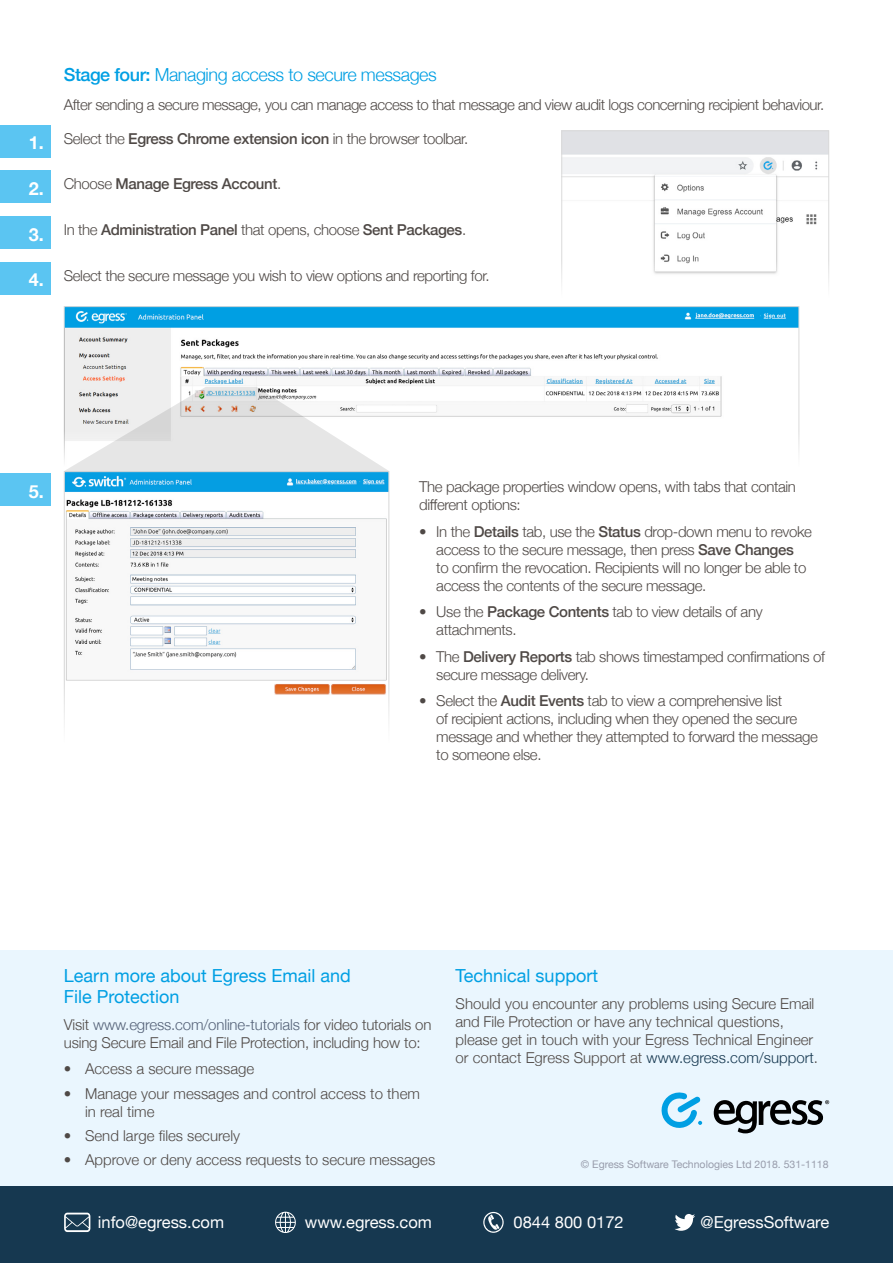
<style>
.page{position:relative;width:893px;height:1263px;background:#fff}
.page>*{position:absolute;margin:0;border:0;box-sizing:border-box;transform-origin:0 0}
.t1{font:18px/21px "Helvetica Neue";color:#009fe3}
.t2{font:300 18px "Helvetica Neue";letter-spacing:-.025em;color:#009fe3}
.t3{font:700 18px "Helvetica Neue";color:#fff}
.t4{font:16.5px "Helvetica Neue";color:#fff}
.t5{font:300 15px/18px "Helvetica Neue";letter-spacing:-.025em;color:#4f4946}
.t6{font:300 15px/18px "Helvetica Neue";color:#4f4946}
.t7{font:500 15px "Helvetica Neue";letter-spacing:-.025em;color:#4f4946}
.t8{font:10.5px "Helvetica Neue";color:#989cab}
.s1{font-weight:500}
.s2{font-weight:300}
.s3{color:#546177}
.s4{color:#163850}
</style>
<div class="page">
<img style="left:563px;top:132px;width:264px;height:142px">
<div style="left:561px;top:130px;width:268px;height:170px;border:1px solid #dadada"></div>
<img style="left:66px;top:308px;width:731px;height:109px">
<div style="left:64px;top:306px;width:735px;height:164px;border:1px solid #dadada"></div>
<div style="left:0;top:125px;width:51px;height:32px;background:#5bc5f2"></div>
<div style="left:0;top:170px;width:51px;height:33px;background:#5bc5f2"></div>
<div style="left:0;top:216px;width:51px;height:33px;background:#5bc5f2"></div>
<div style="left:0;top:262px;width:51px;height:32px;background:#5bc5f2"></div>
<div style="left:0;top:473px;width:51px;height:33px;background:#5bc5f2"></div>
<div style="left:0;top:950px;width:893px;height:250px;background:#eaf6fe"></div>
<div style="left:0;top:1186px;width:893px;height:77px;background:#163850"></div>
<svg style="left:64px;top:1213px;width:26px;height:19px"></svg>
<svg style="left:275px;top:1211px;width:21px;height:22px"></svg>
<svg style="left:483px;top:1212px;width:21px;height:21px"></svg>
<svg style="left:675px;top:1214px;width:20px;height:17px"></svg>
<svg style="left:714px;top:1100px;width:115px;height:33px"></svg>
<svg style="left:662px;top:1092px;width:40px;height:36px"></svg>
<img style="left:66px;top:473px;width:321px;height:222px">
<div style="left:64px;top:471px;width:325px;height:277px;border:1px solid #dadada"></div>
<svg style="left:64px;top:387px;width:325px;height:84px"></svg>
<p class="t3" style="left:29px;top:129px;width:17px">1.</p>
<p class="t3" style="left:29px;top:174px;width:17px">2.</p>
<p class="t3" style="left:29px;top:220px;width:17px">3.</p>
<p class="t3" style="left:29px;top:266px;width:17px">4.</p>
<p class="t2" style="left:64px;top:60px;width:374px"><span class="s1">Stage four:</span> Managing access to secure messages</p>
<p class="t5" style="left:64px;top:94px;width:762px">After sending a secure message, you can manage access to that message and view audit logs concerning recipient behaviour.</p>
<p class="t5" style="left:64px;top:128px;width:406px">Select the <span class="s1">Egress Chrome extension icon</span> in the browser toolbar.</p>
<p class="t7" style="left:64px;top:172px;width:219px"><span class="s2">Choose</span> Manage Egress Account<span class="s2">.</span></p>
<p class="t7" style="left:64px;top:218px;width:404px"><span class="s2">In the</span> Administration Panel <span class="s2">that opens, choose</span> Sent Packages<span class="s2">.</span></p>
<p class="t5" style="left:64px;top:265px;width:427px">Select the secure message you wish to view options and reporting for.</p>
<p class="t3" style="left:29px;top:477px;width:17px">5.</p>
<p class="t5" style="left:419px;top:477px;width:378px">The package properties window opens, with tabs that contain different options:</p>
<p class="t5" style="left:436px;top:521px;width:377px;text-indent:-17px">• In the <span class="s1">Details</span> tab, use the <span class="s1">Status</span> drop-down menu to revoke access to the secure message, then press <span class="s1">Save Changes<br></span>to confirm the revocation. Recipients will no longer be able to access the contents of the secure message.</p>
<p class="t5" style="left:436px;top:602px;width:328px;text-indent:-17px">• Use the <span class="s1">Package Contents</span> tab to view details of any attachments.</p>
<p class="t5" style="left:436px;top:646px;width:390px;text-indent:-17px">• The <span class="s1">Delivery Reports</span> tab shows timestamped confirmations of secure message delivery.</p>
<p class="t5" style="left:436px;top:691px;width:383px;text-indent:-17px">• Select the <span class="s1">Audit Events</span> tab to view a comprehensive list<br>of recipient actions, including when they opened the secure message and whether they attempted to forward the message to someone else.</p>
<p class="t1" style="left:64px;top:966px;width:289px">Learn more about Egress Email and<br>File Protection</p>
<p class="t5" style="left:64px;top:1014px;width:369px">Visit <span class="s3">www.egress.com/online-tutorials</span> for video tutorials on using Secure Email and File Protection, including how to:</p>
<p class="t6" style="left:64px;top:1059px;width:192px">• Access a secure message</p>
<p class="t6" style="left:85px;top:1083px;width:336px;text-indent:-21px">• Manage your messages and control access to them in real time</p>
<p class="t6" style="left:64px;top:1125px;width:178px">• Send large files securely</p>
<p class="t6" style="left:64px;top:1150px;width:373px">• Approve or deny access requests to secure messages</p>
<p class="t1" style="left:456px;top:966px;width:144px">Technical support</p>
<p class="t6" style="left:456px;top:993px;width:364px">Should you encounter any problems using Secure Email and File Protection or have any technical questions, please get in touch with your Egress Technical Engineer or contact Egress Support at <span class="s4">www.egress.com/support</span>.</p>
<p class="t8" style="left:581px;top:1156px;width:249px">© Egress Software Technologies Ltd 2018. 531-1118</p>
<p class="t4" style="left:98px;top:1210px;width:128px">info@egress.com</p>
<p class="t4" style="left:305px;top:1210px;width:129px">www.egress.com</p>
<p class="t4" style="left:514px;top:1210px;width:112px">0844 800 0172</p>
<p class="t4" style="left:700px;top:1210px;width:130px">@EgressSoftware</p>
</div>
